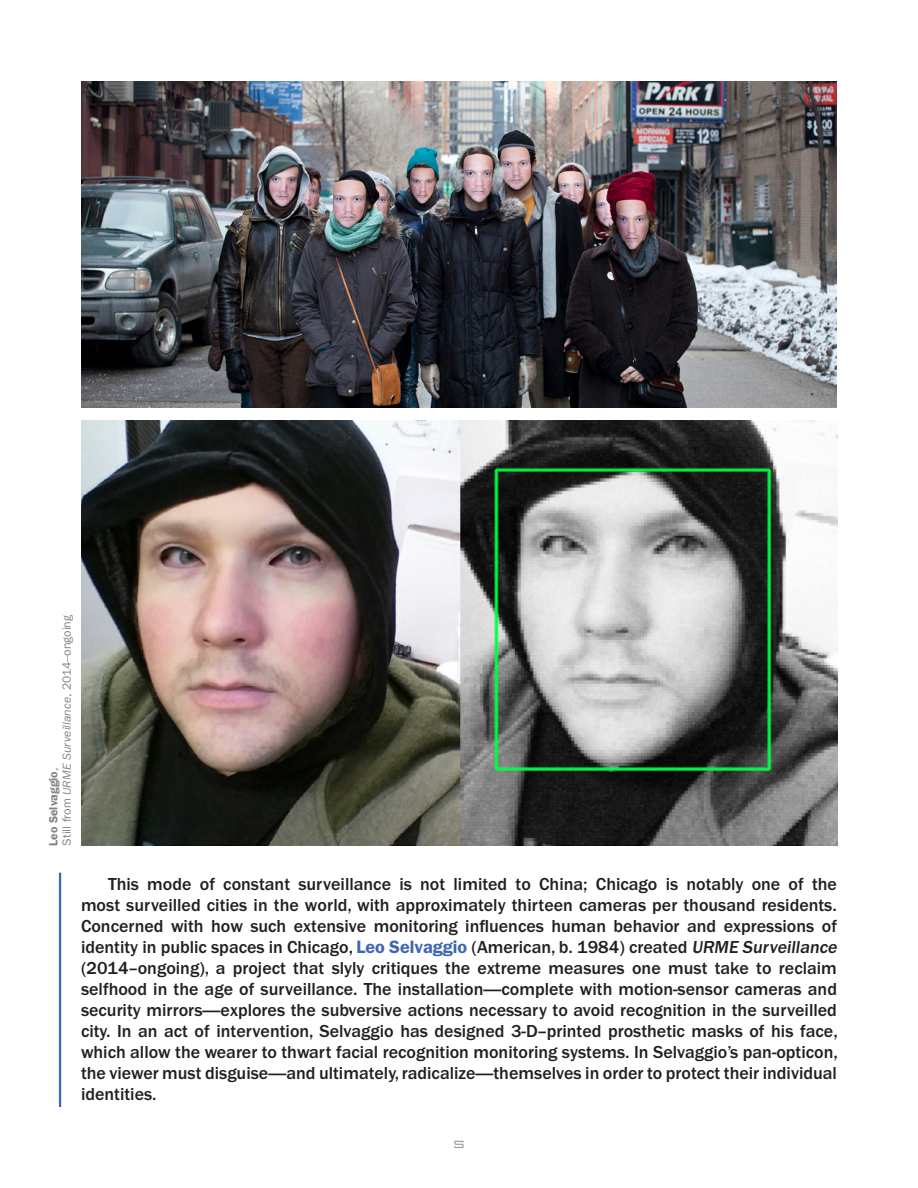
<style>
.page{position:relative;width:918px;height:1188px;background:#fff}
.page>*{position:absolute;margin:0;border:0;box-sizing:border-box;transform-origin:0 0}
.Body{font:500 18px/21px "ITC Franklin Gothic Std";color:#231f20}
.t1{font:12px/13.5px "ITC Franklin Gothic Std";color:#808285}
.t2{font:9px "Protrakt";color:#939598}
.s1{font-weight:600}
.s2{font-style:italic}
.s3{font-weight:600;color:#4067b1}
</style>
<div class="page">
<img style="left:81px;top:421px;width:756px;height:425px">
<img style="left:81px;top:81px;width:756px;height:327px">
<hr style="left:59px;top:873px;width:2px;height:234px;background:#4067b1">
<p class="t1" style="left:47px;top:846px;width:232px;rotate:-90deg"><span class="s1">Leo Selvaggio</span>,<br>Still from <span class="s2">URME Surveillance</span>, 2014–ongoing</p>
<p class="Body" style="left:81px;top:873px;width:760px;text-indent:27px">This mode of constant surveillance is not limited to China; Chicago is notably one of the most surveilled cities in the world, with approximately thirteen cameras per thousand residents.<br>Concerned with how such extensive monitoring influences human behavior and expressions of identity in public spaces in Chicago, <span class="s3">Leo Selvaggio</span> (American, b. 1984) created URME Surveillance (2014–ongoing), a project that slyly critiques the extreme measures one must take to reclaim selfhood in the age of surveillance. The installation—complete with motion-sensor cameras and security mirrors—explores the subversive actions necessary to avoid recognition in the surveilled city. In an act of intervention, Selvaggio has designed 3-D–printed prosthetic masks of his face, which allow the wearer to thwart facial recognition monitoring systems. In Selvaggio’s pan-opticon, the viewer must disguise—and ultimately, radicalize—themselves in order to protect their individual identities.</p>
<p class="t2" style="left:454px;top:1137px;width:12px">5</p>
</div>
